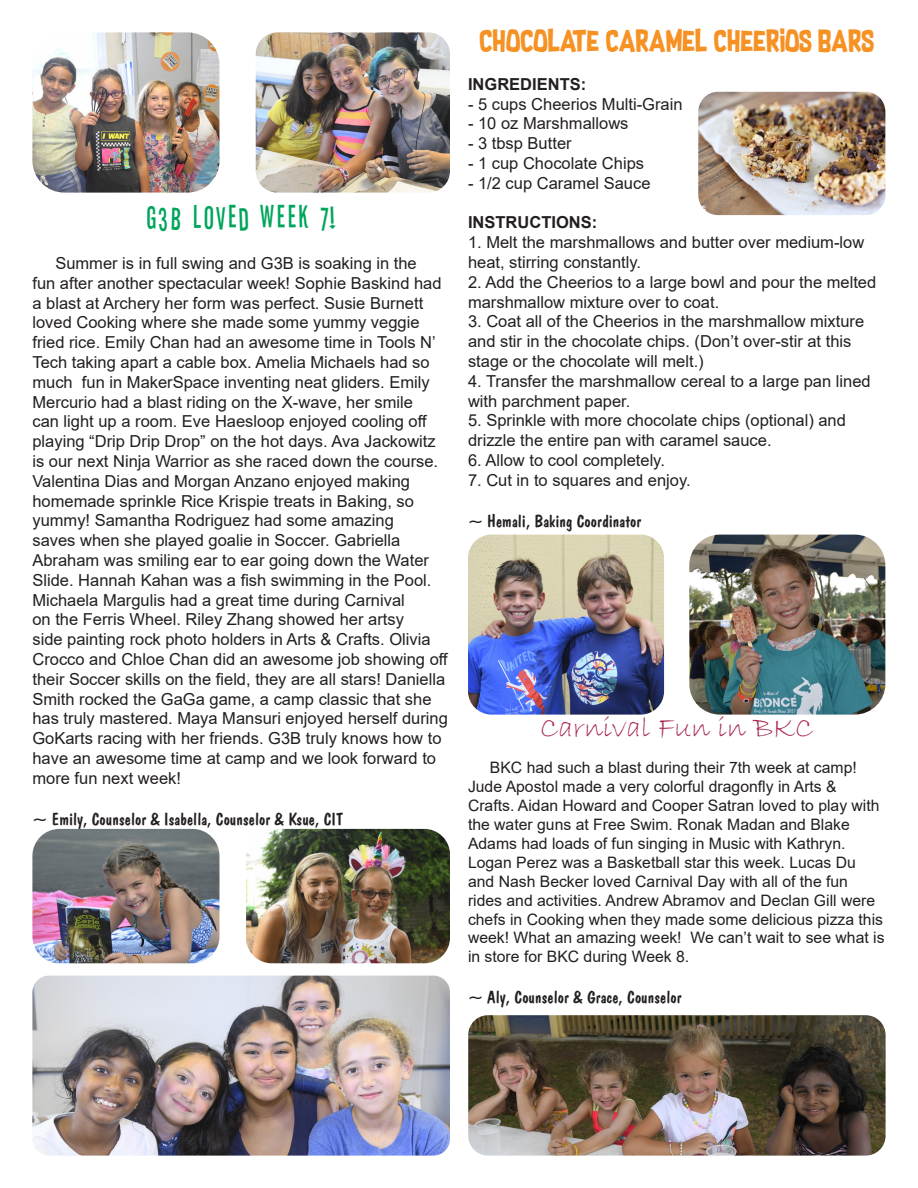
<style>
.page{position:relative;width:918px;height:1188px;background:#fff}
.page>*{position:absolute;margin:0;border:0;box-sizing:border-box;transform-origin:0 0}
.t1{font:36px "Stereofidelic";letter-spacing:.07em;color:#00a55c}
.t2{font:30px "Bradley Hand ITC";color:#a6244a}
.t3{font:25.5px "Supersonic Rocketship";color:#f69124}
.t4{font:18px "Dom Casual BT";color:#231f20}
.t5{font:16.5px/19.8px "Arial";color:#231f20}
.t6{font:700 16.5px "Arial";color:#231f20}
.t7{font:15.75px/18.9px "Arial";color:#231f20}
</style>
<div class="page">
<img style="left:32px;top:976px;width:418px;height:180px">
<img style="left:32px;top:32px;width:187px;height:161px">
<img style="left:256px;top:32px;width:194px;height:161px">
<img style="left:468px;top:535px;width:196px;height:180px">
<img style="left:689px;top:535px;width:196px;height:180px">
<img style="left:32px;top:829px;width:187px;height:134px">
<img style="left:246px;top:829px;width:204px;height:134px">
<img style="left:698px;top:92px;width:187px;height:123px">
<img style="left:468px;top:1015px;width:417px;height:141px">
<p class="t1" style="left:146px;top:200px;width:191px">G3B LOVED WEEK 7!</p>
<p class="t5" style="left:32px;top:253px;width:417px;text-indent:23px">Summer is in full swing and G3B is soaking in the<br>fun after another spectacular week! Sophie Baskind had a blast at Archery her form was perfect. Susie Burnett loved Cooking where she made some yummy veggie fried rice. Emily Chan had an awesome time in Tools N’ Tech taking apart a cable box. Amelia Michaels had so much fun in MakerSpace inventing neat gliders. Emily Mercurio had a blast riding on the X-wave, her smile<br>can light up a room. Eve Haesloop enjoyed cooling off playing “Drip Drip Drop” on the hot days. Ava Jackowitz is our next Ninja Warrior as she raced down the course.<br>Valentina Dias and Morgan Anzano enjoyed making homemade sprinkle Rice Krispie treats in Baking, so yummy! Samantha Rodriguez had some amazing<br>saves when she played goalie in Soccer. Gabriella Abraham was smiling ear to ear going down the Water Slide. Hannah Kahan was a fish swimming in the Pool.<br>Michaela Margulis had a great time during Carnival<br>on the Ferris Wheel. Riley Zhang showed her artsy<br>side painting rock photo holders in Arts &amp; Crafts. Olivia Crocco and Chloe Chan did an awesome job showing off their Soccer skills on the field, they are all stars! Daniella Smith rocked the GaGa game, a camp classic that she has truly mastered. Maya Mansuri enjoyed herself during GoKarts racing with her friends. G3B truly knows how to have an awesome time at camp and we look forward to more fun next week!</p>
<p class="t4" style="left:32px;top:808px;width:312px">~ Emily, Counselor &amp; Isabella, Counselor &amp; Ksue, CIT</p>
<p class="t3" style="left:479px;top:21px;width:396px">CHOCOLATE CARAMEL CHEERIOS BARS</p>
<p class="t6" style="left:468px;top:72px;width:120px">INGREDIENTS:</p>
<p class="t5" style="left:468px;top:94px;width:216px">- 5 cups Cheerios Multi-Grain</p>
<p class="t5" style="left:468px;top:114px;width:162px">- 10 oz Marshmallows</p>
<p class="t5" style="left:468px;top:133px;width:105px">- 3 tbsp Butter</p>
<p class="t5" style="left:468px;top:153px;width:178px">- 1 cup Chocolate Chips</p>
<p class="t5" style="left:468px;top:173px;width:184px">- 1/2 cup Caramel Sauce</p>
<p class="t6" style="left:468px;top:211px;width:131px">INSTRUCTIONS:</p>
<p class="t5" style="left:468px;top:232px;width:398px">1. Melt the marshmallows and butter over medium-low heat, stirring constantly.</p>
<p class="t5" style="left:468px;top:272px;width:410px">2. Add the Cheerios to a large bowl and pour the melted marshmallow mixture over to coat.</p>
<p class="t5" style="left:468px;top:312px;width:398px">3. Coat all of the Cheerios in the marshmallow mixture and stir in the chocolate chips. (Don’t over-stir at this stage or the chocolate will melt.)</p>
<p class="t5" style="left:468px;top:371px;width:404px">4. Transfer the marshmallow cereal to a large pan lined with parchment paper.</p>
<p class="t5" style="left:468px;top:411px;width:379px">5. Sprinkle with more chocolate chips (optional) and drizzle the entire pan with caramel sauce.</p>
<p class="t5" style="left:468px;top:450px;width:198px">6. Allow to cool completely.</p>
<p class="t5" style="left:468px;top:470px;width:224px">7. Cut in to squares and enjoy.</p>
<p class="t4" style="left:468px;top:510px;width:175px">~ Hemali, Baking Coordinator</p>
<p class="t2" style="left:540px;top:708px;width:275px">Carnival Fun in BKC</p>
<p class="t7" style="left:468px;top:758px;width:418px;text-indent:22px">BKC had such a blast during their 7th week at camp!<br>Jude Apostol made a very colorful dragonfly in Arts &amp; Crafts. Aidan Howard and Cooper Satran loved to play with the water guns at Free Swim. Ronak Madan and Blake Adams had loads of fun singing in Music with Kathryn.<br>Logan Perez was a Basketball star this week. Lucas Du and Nash Becker loved Carnival Day with all of the fun rides and activities. Andrew Abramov and Declan Gill were chefs in Cooking when they made some delicious pizza this week! What an amazing week! We can’t wait to see what is in store for BKC during Week 8.</p>
<p class="t4" style="left:468px;top:986px;width:215px">~ Aly, Counselor &amp; Grace, Counselor</p>
</div>
